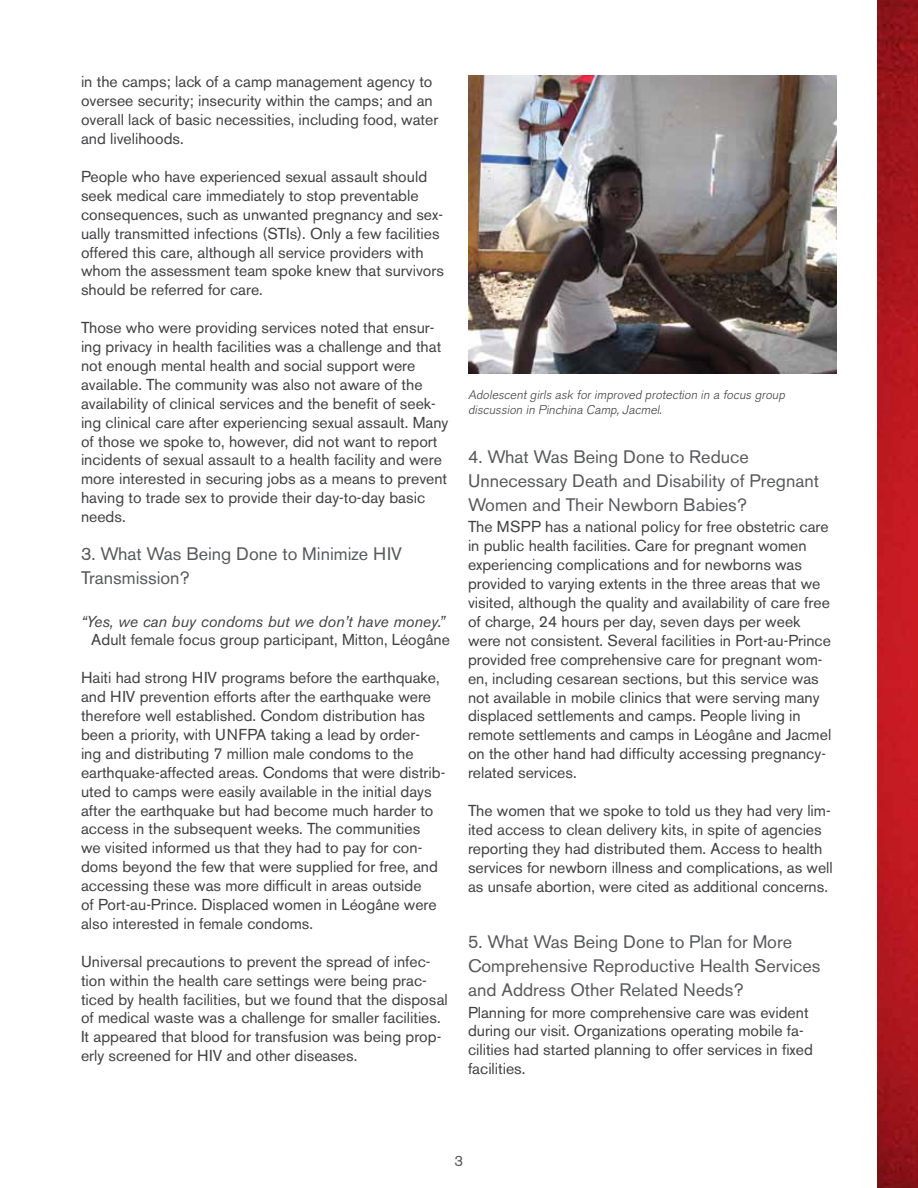
<style>
.page{position:relative;width:918px;height:1188px;background:#fff}
.page>*{position:absolute;margin:0;border:0;box-sizing:border-box;transform-origin:0 0}
.t1{font:18px/24px "Akzidenz Grotesk BE";color:#58595b}
.t2{font:15.75px/18.9px "Akzidenz Grotesk BE";color:#414042}
.t3{font:italic 15.75px "Akzidenz Grotesk BE";color:#414042}
.t4{font:15px "Akzidenz Grotesk BE";color:#58595b}
.t5{font:italic 300 12.45px/15px "Akzidenz Grotesk BE";color:#414042}
</style>
<div class="page">
<img style="left:878px;top:0;width:40px;height:1188px">
<img style="left:468px;top:76px;width:369px;height:298px">
<p class="t2" style="left:81px;top:72px;width:359px">in the camps; lack of a camp management agency to oversee security; insecurity within the camps; and an overall lack of basic necessities, including food, water and livelihoods.</p>
<p class="t2" style="left:81px;top:167px;width:364px">People who have experienced sexual assault should seek medical care immediately to stop preventable consequences, such as unwanted pregnancy and sex&shy;ually transmitted infections (STIs). Only a few facilities offered this care, although all service providers with whom the assessment team spoke knew that survivors should be referred for care.</p>
<p class="t2" style="left:81px;top:318px;width:369px">Those who were providing services noted that ensur&shy;ing privacy in health facilities was a challenge and that not enough mental health and social support were available. The community was also not aware of the availability of clinical services and the benefit of seek&shy;ing clinical care after experiencing sexual assault. Many of those we spoke to, however, did not want to report incidents of sexual assault to a health facility and were more interested in securing jobs as a means to prevent having to trade sex to provide their day-to-day basic needs.</p>
<p class="t1" style="left:81px;top:541px;width:323px">3. What Was Being Done to Minimize HIV<br>Transmission?</p>
<p class="t3" style="left:81px;top:612px;width:365px">“Yes, we can buy condoms but we don’t have money.”</p>
<p class="t2" style="left:91px;top:630px;width:360px">Adult female focus group participant, Mitton, Léogâne</p>
<p class="t2" style="left:81px;top:668px;width:366px">Haiti had strong HIV programs before the earthquake, and HIV prevention efforts after the earthquake were therefore well established. Condom distribution has been a priority, with UNFPA taking a lead by order-<br>ing and distributing 7 million male condoms to the earthquake-affected areas. Condoms that were distrib&shy;uted to camps were easily available in the initial days after the earthquake but had become much harder to access in the subsequent weeks. The communities<br>we visited informed us that they had to pay for con&shy;doms beyond the few that were supplied for free, and accessing these was more difficult in areas outside<br>of Port-au-Prince. Displaced women in Léogâne were also interested in female condoms.</p>
<p class="t2" style="left:81px;top:952px;width:368px">Universal precautions to prevent the spread of infec&shy;tion within the health care settings were being prac&shy;ticed by health facilities, but we found that the disposal of medical waste was a challenge for smaller facilities.<br>It appeared that blood for transfusion was being prop&shy;erly screened for HIV and other diseases.</p>
<p class="t5" style="left:468px;top:388px;width:321px">Adolescent girls ask for improved protection in a focus group discussion in Pinchina Camp, Jacmel.</p>
<p class="t1" style="left:468px;top:445px;width:353px">4. What Was Being Done to Reduce<br>Unnecessary Death and Disability of Pregnant<br>Women and Their Newborn Babies?</p>
<p class="t2" style="left:468px;top:518px;width:365px">The MSPP has a national policy for free obstetric care in public health facilities. Care for pregnant women experiencing complications and for newborns was provided to varying extents in the three areas that we visited, although the quality and availability of care free of charge, 24 hours per day, seven days per week were not consistent. Several facilities in Port-au-Prince provided free comprehensive care for pregnant wom&shy;en, including cesarean sections, but this service was not available in mobile clinics that were serving many displaced settlements and camps. People living in remote settlements and camps in Léogâne and Jacmel on the other hand had difficulty accessing pregnancy&shy;related services.</p>
<p class="t2" style="left:468px;top:801px;width:366px">The women that we spoke to told us they had very lim&shy;ited access to clean delivery kits, in spite of agencies reporting they had distributed them. Access to health services for newborn illness and complications, as well as unsafe abortion, were cited as additional concerns.</p>
<p class="t1" style="left:468px;top:930px;width:354px">5. What Was Being Done to Plan for More<br>Comprehensive Reproductive Health Services and Address Other Related Needs?</p>
<p class="t2" style="left:468px;top:1003px;width:346px">Planning for more comprehensive care was evident during our visit. Organizations operating mobile fa&shy;cilities had started planning to offer services in fixed facilities.</p>
<p class="t4" style="left:455px;top:1151px;width:10px">3</p>
</div>
